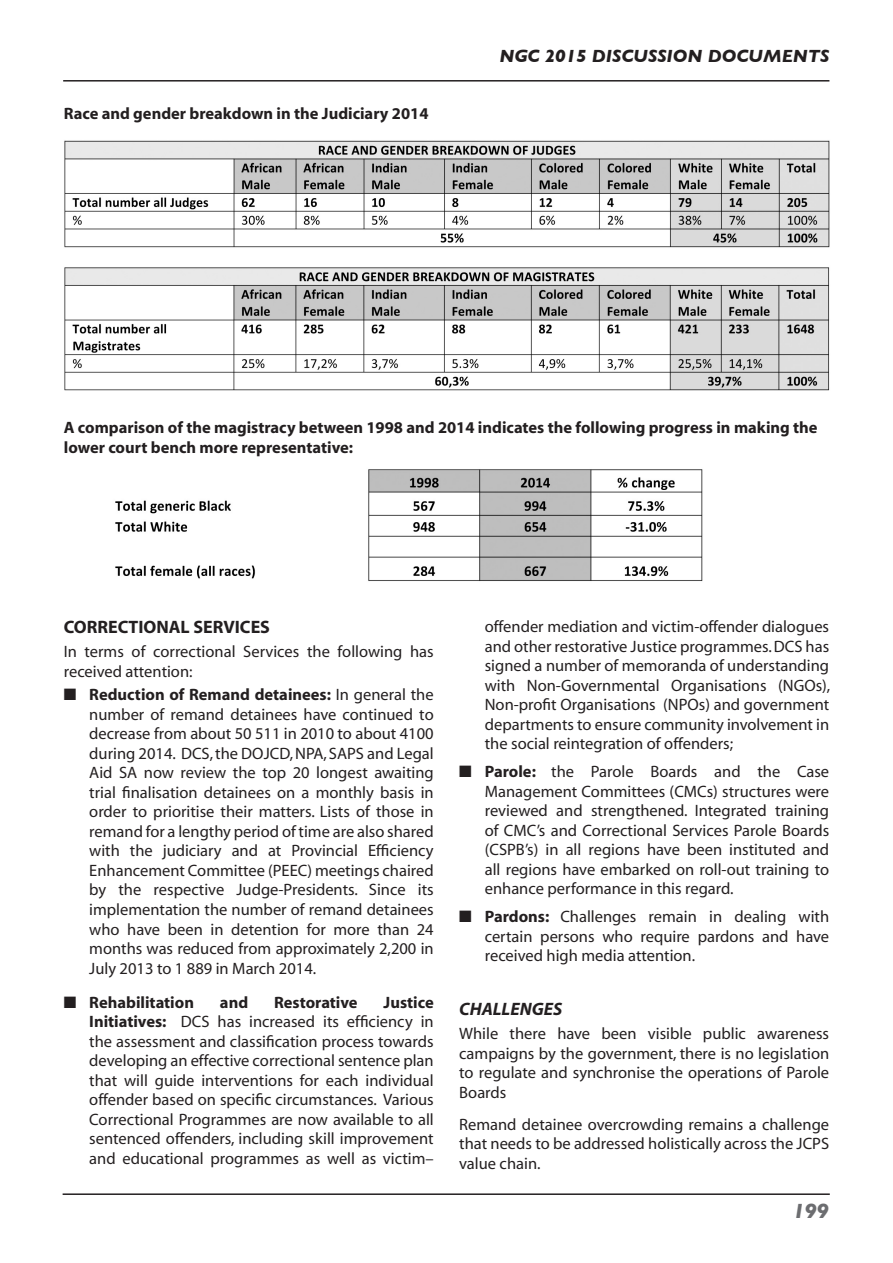
<style>
.page{position:relative;width:893px;height:1263px;background:#fff}
.page>*{position:absolute;margin:0;border:0;box-sizing:border-box;transform-origin:0 0}
.t1{font:italic 700 21px "Gill Sans";color:#6c6d70}
.t2{font:italic 700 18px "Gill Sans";color:#231f20}
.t3{font:700 18px "Myriad";color:#231f20}
.t4{font:italic 700 18px "Myriad";color:#231f20}
.t5{font:16.5px/19.5px "Myriad";color:#231f20;text-align:justify}
.t6{font:700 16.5px/19.8px "Myriad";color:#231f20}
.s1{font-weight:700}
</style>
<div class="page">
<img style="left:64px;top:140px;width:766px;height:108px">
<img style="left:115px;top:469px;width:588px;height:112px">
<img style="left:64px;top:267px;width:766px;height:124px">
<hr style="left:63px;top:80px;width:766px;height:2px;background:#231f20">
<hr style="left:63px;top:1193px;width:767px;height:2px;background:#231f20">
<p class="t6" style="left:64px;top:104px;width:366px">Race and gender breakdown in the Judiciary 2014</p>
<p class="t2" style="left:499px;top:45px;width:332px">NGC 2015 DISCUSSION DOCUMENTS</p>
<p class="t6" style="left:64px;top:418px;width:755px">A comparison of the magistracy between 1998 and 2014 indicates the following progress in making the lower court bench more representative:</p>
<p class="t3" style="left:64px;top:618px;width:208px">CORRECTIONAL SERVICES</p>
<p class="t5" style="left:64px;top:643px;width:371px">In terms of correctional Services the following has received attention:</p>
<p class="t5" style="left:89px;top:686px;width:346px;text-indent:-26px">■ <span class="s1">Reduction of Remand detainees:</span> In general the number of remand detainees have continued to decrease from about 50 511 in 2010 to about 4100 during 2014. DCS,the DOJCD,NPA, SAPS and Legal Aid SA now review the top 20 longest awaiting trial finalisation detainees on a monthly basis in order to prioritise their matters. Lists of those in remand for a lengthy period of time are also shared with the judiciary and at Provincial Efficiency Enhancement Committee (PEEC) meetings chaired by the respective Judge-Presidents. Since its implementation the number of remand detainees who have been in detention for more than 24 months was reduced from approximately 2,200 in July 2013 to 1 889 in March 2014.</p>
<p class="t6" style="left:64px;top:993px;width:132px">■ Rehabilitation</p>
<p class="t6" style="left:220px;top:993px;width:30px">and</p>
<p class="t6" style="left:274px;top:993px;width:85px">Restorative</p>
<p class="t5" style="left:89px;top:993px;width:346px;text-indent:294px"><span class="s1">Justice Initiatives:</span> DCS has increased its efficiency in the assessment and classification process towards developing an effective correctional sentence plan that will guide interventions for each individual offender based on specific circumstances. Various Correctional Programmes are now available to all sentenced offenders, including skill improvement and educational programmes as well as victim–</p>
<p class="t5" style="left:485px;top:618px;width:347px">offender mediation and victim-offender dialogues and other restorative Justice programmes.DCS has signed a number of memoranda of understanding with Non-Governmental Organisations (NGOs), Non-profit Organisations (NPOs) and government departments to ensure community involvement in the social reintegration of offenders;</p>
<p class="t5" style="left:485px;top:763px;width:346px;text-indent:-26px">■ <span class="s1">Parole:</span> the Parole Boards and the Case Management Committees (CMCs) structures were reviewed and strengthened. Integrated training of CMC’s and Correctional Services Parole Boards (CSPB’s) in all regions have been instituted and all regions have embarked on roll-out training to enhance performance in this regard.</p>
<p class="t5" style="left:485px;top:908px;width:346px;text-indent:-26px">■ <span class="s1">Pardons:</span> Challenges remain in dealing with certain persons who require pardons and have received high media attention.</p>
<p class="t4" style="left:459px;top:1000px;width:105px">CHALLENGES</p>
<p class="t5" style="left:459px;top:1024px;width:371px">While there have been visible public awareness campaigns by the government, there is no legislation to regulate and synchronise the operations of Parole Boards</p>
<p class="t5" style="left:459px;top:1115px;width:371px">Remand detainee overcrowding remains a challenge that needs to be addressed holistically across the JCPS value chain.</p>
<p class="t1" style="left:793px;top:1198px;width:38px">199</p>
</div>
